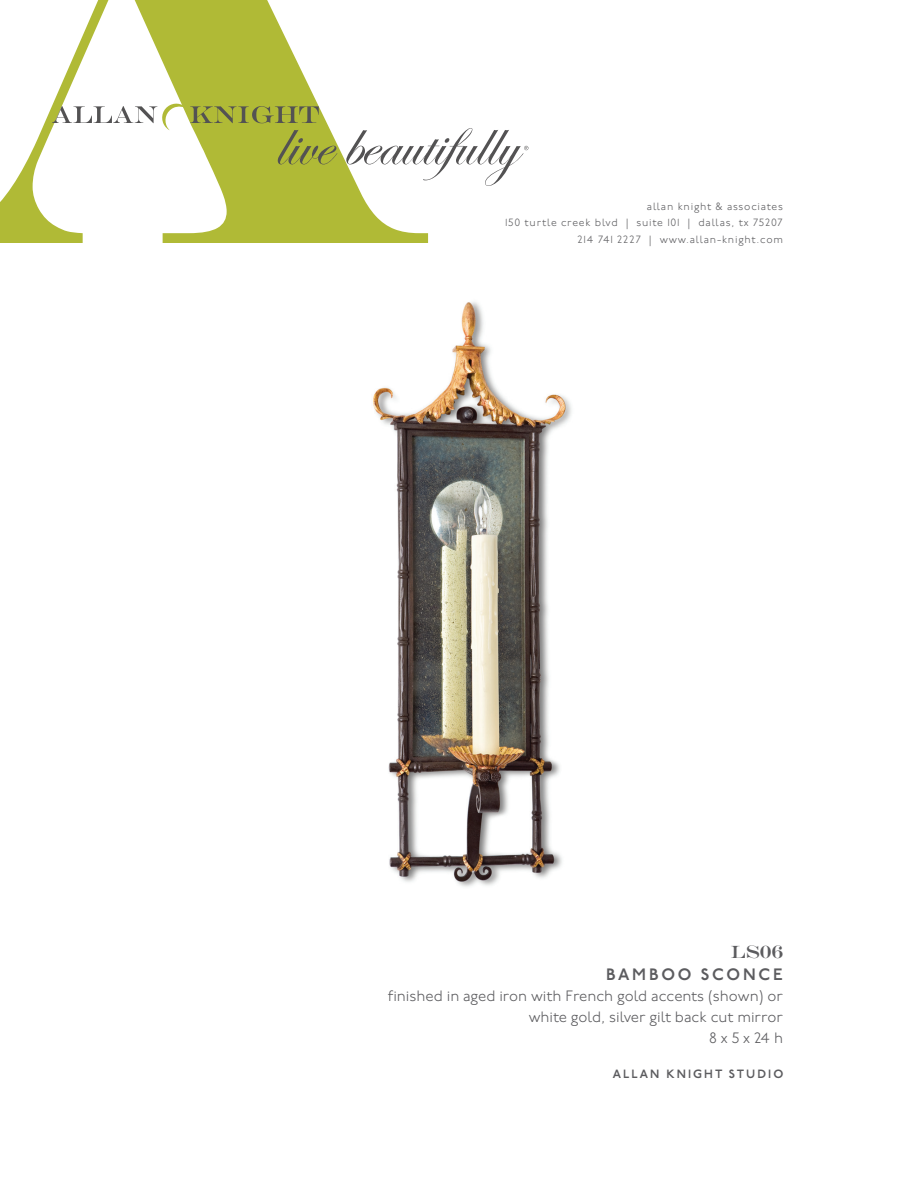
<style>
.page{position:relative;width:918px;height:1188px;background:#fff}
.page>*{position:absolute;margin:0;border:0;box-sizing:border-box;transform-origin:0 0}
.t1{font:18px "Engravers";color:#5c5c5f}
.t2{font:600 16.5px "P22 Underground Pro";letter-spacing:.17em;color:#5c5c5f}
.t3{font:300 15px/21px "P22 Underground Pro";color:#5c5c5f;text-align:right}
.t4{font:600 12px "P22 Underground Pro";letter-spacing:.17em;color:#5c5c5f}
.t5{font:300 10.5px/16.5px "P22 Underground Pro";letter-spacing:.075em;color:#5c5c5f;text-align:right}
</style>
<div class="page">
<svg style="left:0;top:0;width:428px;height:243px"></svg>
<svg style="left:52px;top:102px;width:285px;height:62px"></svg>
<svg style="left:346px;top:128px;width:182px;height:58px"></svg>
<img style="left:373px;top:302px;width:199px;height:585px">
<p class="t5" style="left:505px;top:198px;width:279px">allan knight &amp; associates<br>150 turtle creek blvd | suite 101 | dallas, tx 75207<br>214 741 2227 | www.allan-knight.com</p>
<h1 class="t1" style="left:731px;top:941px;width:54px">LS06</h1>
<h2 class="t2" style="left:606px;top:963px;width:178px">BAMBOO SCONCE</h2>
<h3 class="t3" style="left:388px;top:985px;width:397px">finished in aged iron with French gold accents (shown) or white gold, silver gilt back cut mirror<br>8 x 5 x 24 h</h3>
<p class="t4" style="left:613px;top:1065px;width:172px">ALLAN KNIGHT STUDIO</p>
</div>
